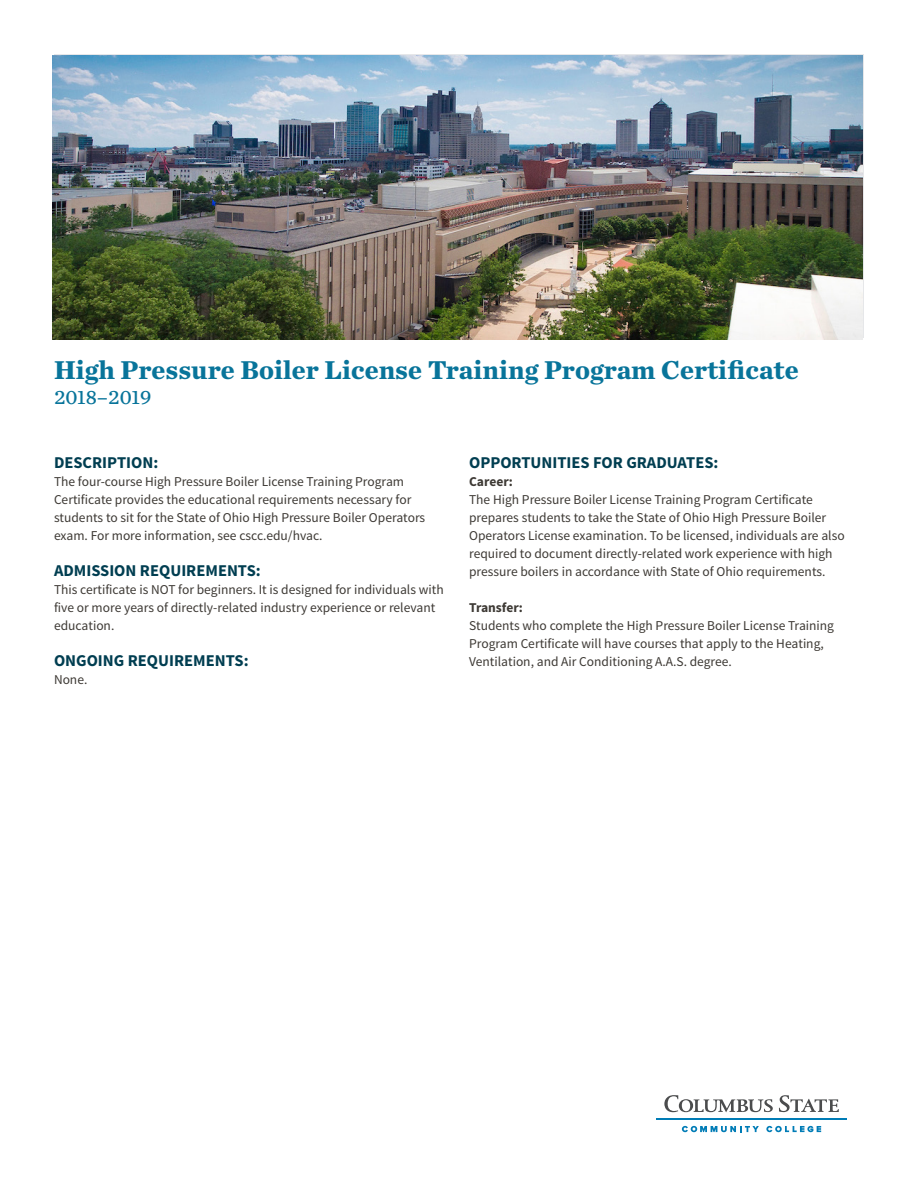
<style>
.page{position:relative;width:918px;height:1188px;background:#fff}
.page>*{position:absolute;margin:0;border:0;box-sizing:border-box;transform-origin:0 0}
.t1{font:700 27px "Chronicle Text G3";color:#08749a}
.degree_type{font:21px "Chronicle Text G3";color:#08749a}
.sub1{font:700 16.5px "Source Sans Pro";color:#013e51}
.body{font:700 16.5px "Source Sans Pro";color:#013e51}
.body-2{font:13.5px/18px "Source Sans Pro";color:#3d3934}
.sub2{font:700 13.5px "Source Sans Pro";color:#3d3934}
.s1{font-weight:700}
</style>
<div class="page">
<svg style="left:664px;top:1095px;width:109px;height:17px"></svg>
<svg style="left:779px;top:1095px;width:60px;height:17px"></svg>
<svg style="left:682px;top:1126px;width:77px;height:6px"></svg>
<svg style="left:766px;top:1126px;width:55px;height:6px"></svg>
<hr style="left:656px;top:1118px;width:191px;height:2px;background:#007cb6">
<img style="left:53px;top:56px;width:810px;height:284px">
<p class="t1" style="left:54px;top:348px;width:746px">High Pressure Boiler License Training Program Certificate</p>
<p class="degree_type" style="left:54px;top:381px;width:99px">2018–2019</p>
<p class="sub1" style="left:54px;top:452px;width:106px">DESCRIPTION:</p>
<p class="body-2" style="left:54px;top:473px;width:373px">The four-course High Pressure Boiler License Training Program Certificate provides the educational requirements necessary for students to sit for the State of Ohio High Pressure Boiler Operators exam. For more information, see cscc.edu/hvac.</p>
<p class="sub1" style="left:54px;top:560px;width:208px">ADMISSION REQUIREMENTS:</p>
<p class="body-2" style="left:54px;top:581px;width:391px">This certificate is NOT for beginners. It is designed for individuals with five or more years of directly-related industry experience or relevant education.</p>
<p class="sub1" style="left:54px;top:650px;width:196px">ONGOING REQUIREMENTS:</p>
<p class="body-2" style="left:54px;top:671px;width:35px">None.</p>
<p class="body" style="left:469px;top:452px;width:251px">OPPORTUNITIES FOR GRADUATES:</p>
<p class="body-2" style="left:469px;top:473px;width:377px"><span class="s1">Career:<br></span>The High Pressure Boiler License Training Program Certificate prepares students to take the State of Ohio High Pressure Boiler Operators License examination. To be licensed, individuals are also required to document directly-related work experience with high pressure boilers in accordance with State of Ohio requirements.</p>
<p class="sub2" style="left:469px;top:599px;width:55px">Transfer:</p>
<p class="body-2" style="left:469px;top:617px;width:367px">Students who complete the High Pressure Boiler License Training<br>Program Certificate will have courses that apply to the Heating,<br>Ventilation, and Air Conditioning A.A.S. degree.</p>
</div>
